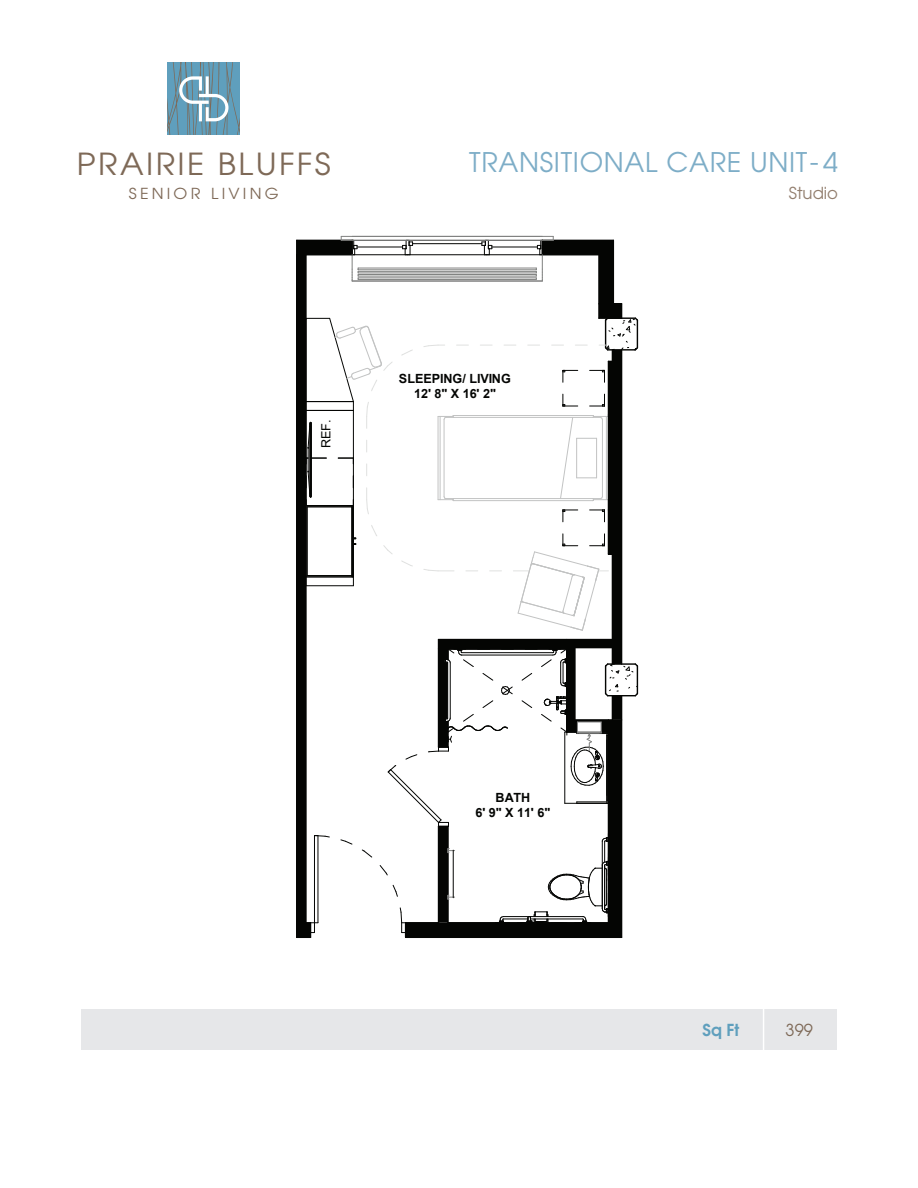
<style>
.page{position:relative;width:918px;height:1188px;background:#fff}
.page>*{position:absolute;margin:0;border:0;box-sizing:border-box;transform-origin:0 0}
.t1{font:30.3px "Avant Garde";letter-spacing:.075em;color:#7e6957;scale:1.05 1}
.t2{font:27px "Avant Garde";letter-spacing:.025em;color:#7dadc7}
.t3{font:16.5px "Avant Garde";color:#927e6e}
.t4{font:600 16.5px "Avant Garde";color:#5f9fbd}
.t5{font:16.5px "Avant Garde";color:#7e6957}
.t6{font:15.15px "Avant Garde";letter-spacing:.2em;color:#7e6957;scale:1.05 1}
.t7{font:700 12.6px/14.9px "Arial";letter-spacing:-.005em;color:#040503;text-align:center}
.t8{font:12.6px "Arial";color:#040503}
</style>
<div class="page">
<svg style="left:168px;top:63px;width:72px;height:72px;background:#74a2b7"></svg>
<div style="left:599px;top:255px;width:14px;height:49px;background:#040503"></div>
<div style="left:297px;top:255px;width:9px;height:64px;background:#040503"></div>
<hr style="left:296px;top:319px;width:1px;height:618px;background:#040503">
<hr style="left:598px;top:255px;width:2px;height:49px;background:#040503">
<hr style="left:613px;top:255px;width:1px;height:49px;background:#040503">
<hr style="left:305px;top:255px;width:2px;height:64px;background:#040503">
<hr style="left:296px;top:255px;width:1px;height:64px;background:#040503">
<svg style="left:296px;top:236px;width:318px;height:46px"></svg>
<hr style="left:352px;top:281px;width:190px;height:1px;background:#808180">
<svg style="left:297px;top:303px;width:342px;height:635px"></svg>
<hr style="left:306px;top:410px;width:47px;height:1px;background:#040503">
<div style="left:399px;top:371px;width:112px;height:15px;background:#fff"></div>
<div style="left:414px;top:386px;width:82px;height:15px;background:#fff"></div>
<div style="left:496px;top:790px;width:34px;height:15px;background:#fff"></div>
<div style="left:476px;top:805px;width:74px;height:15px;background:#fff"></div>
<div style="left:81px;top:1010px;width:756px;height:40px;background:#e6e7e9"></div>
<hr style="left:763px;top:1007px;width:1px;height:46px;background:#fff">
<h1 class="t1" style="left:77px;top:145px;width:243px">PRAIRIE BLUFFS</h1>
<p class="t6" style="left:129px;top:184px;width:144px">SENIOR LIVING</p>
<h2 class="t2" style="left:469px;top:145px;width:370px">TRANSITIONAL CARE UNIT- 4</h2>
<h3 class="t3" style="left:789px;top:183px;width:51px">Studio</h3>
<p class="t8" style="left:318px;top:448px;width:30px;rotate:-90deg">REF.</p>
<p class="t7" style="left:399px;top:371px;width:114px">SLEEPING/ LIVING<br>12' 8" X 16' 2"</p>
<p class="t7" style="left:476px;top:790px;width:76px">BATH<br>6' 9" X 11' 6"</p>
<h3 class="t4" style="left:703px;top:1019px;width:38px">Sq Ft</h3>
<h3 class="t5" style="left:786px;top:1020px;width:29px">399</h3>
</div>
